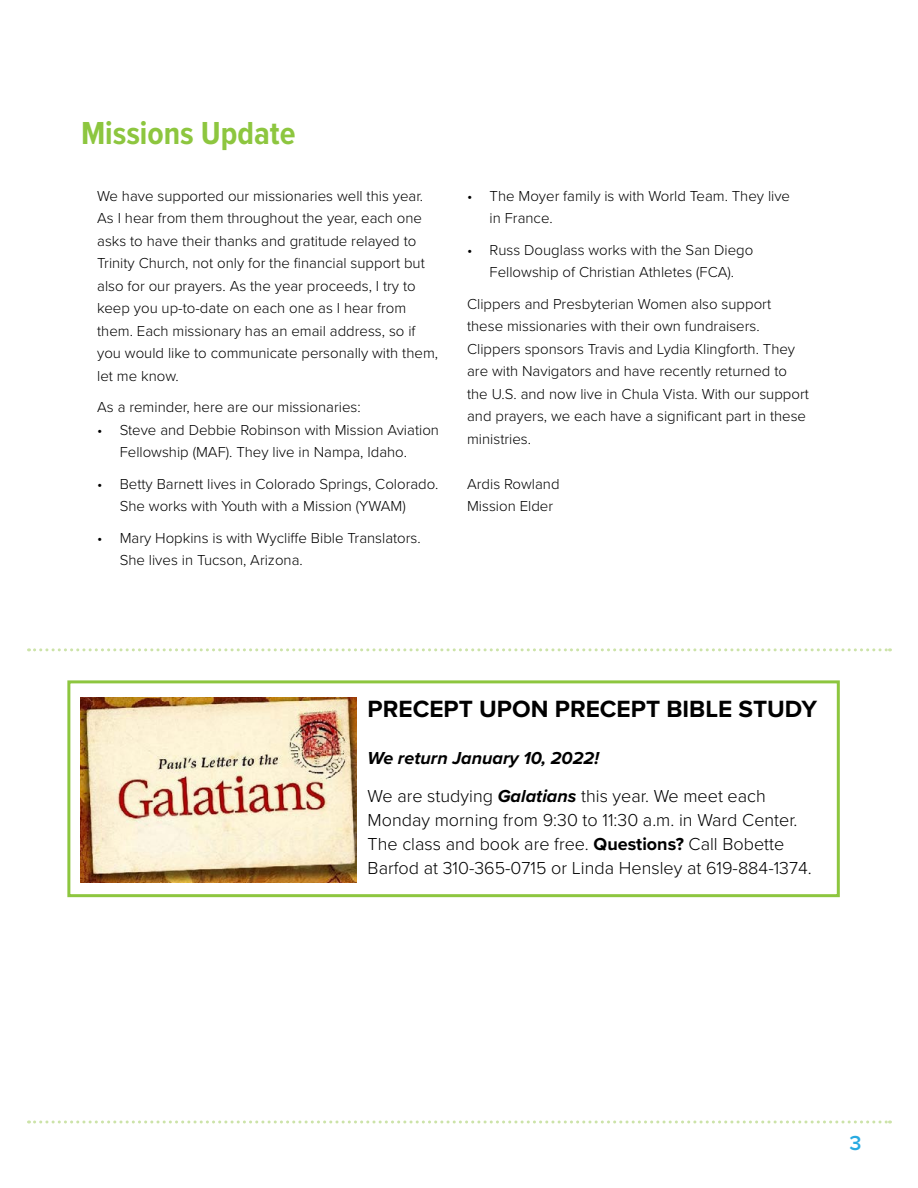
<style>
.page{position:relative;width:918px;height:1188px;background:#fff}
.page>*{position:absolute;margin:0;border:0;box-sizing:border-box;transform-origin:0 0}
.t1{font:700 33px "Proxima Nova Cond";color:#8dc63f}
.t2{font:700 24.3px "Proxima Nova";color:#000}
.t3{font:600 21px "Proxima Nova";color:#28aae1}
.t4{font:300 18px/24px "Proxima Nova";color:#000}
.t5{font:italic 700 18px/37.5px "Proxima Nova";color:#000}
.t6{font:300 15px/22.5px "Proxima Nova";color:#000}
.s1{font-weight:300;font-style:normal}
.s2{font-weight:700}
</style>
<div class="page">
<div style="left:67px;top:680px;width:773px;height:217px;border:3px solid #8dc63f"></div>
<svg style="left:35px;top:648px;width:856px;height:3px"></svg>
<svg style="left:35px;top:1120px;width:856px;height:4px"></svg>
<img style="left:80px;top:697px;width:277px;height:186px">
<h1 class="t1" style="left:81px;top:109px;width:216px">Missions Update</h1>
<p class="t6" style="left:97px;top:184px;width:342px">We have supported our missionaries well this year.<br>As I hear from them throughout the year, each one asks to have their thanks and gratitude relayed to Trinity Church, not only for the financial support but also for our prayers. As the year proceeds, I try to keep you up-to-date on each one as I hear from them. Each missionary has an email address, so if you would like to communicate personally with them, let me know.</p>
<p class="t6" style="left:97px;top:395px;width:265px">As a reminder, here are our missionaries:</p>
<p class="t6" style="left:120px;top:418px;width:321px;text-indent:-22px">• Steve and Debbie Robinson with Mission Aviation<br>Fellowship (MAF). They live in Nampa, Idaho.</p>
<p class="t6" style="left:120px;top:472px;width:320px;text-indent:-22px">• Betty Barnett lives in Colorado Springs, Colorado.<br>She works with Youth with a Mission (YWAM)</p>
<p class="t6" style="left:120px;top:526px;width:303px;text-indent:-22px">• Mary Hopkins is with Wycliffe Bible Translators.<br>She lives in Tucson, Arizona.</p>
<p class="t6" style="left:490px;top:184px;width:302px;text-indent:-22px">• The Moyer family is with World Team. They live in France.</p>
<p class="t6" style="left:467px;top:238px;width:288px;text-align:center">• Russ Douglass works with the San Diego<br>Fellowship of Christian Athletes (FCA).</p>
<p class="t6" style="left:467px;top:292px;width:343px">Clippers and Presbyterian Women also support these missionaries with their own fundraisers.<br>Clippers sponsors Travis and Lydia Klingforth. They are with Navigators and have recently returned to the U.S. and now live in Chula Vista. With our support and prayers, we each have a significant part in these ministries.</p>
<p class="t6" style="left:467px;top:472px;width:94px">Ardis Rowland<br>Mission Elder</p>
<h2 class="t2" style="left:368px;top:690px;width:451px">PRECEPT UPON PRECEPT BIBLE STUDY</h2>
<p class="t5" style="left:368px;top:739px;width:400px">We return January 10, 2022!<br><span class="s1">We are studying</span> Galatians <span class="s1">this year. We meet each</span></p>
<p class="t4" style="left:368px;top:807px;width:446px">Monday morning from 9:30 to 11:30 a.m. in Ward Center.<br>The class and book are free. <span class="s2">Questions?</span> Call Bobette<br>Barfod at 310-365-0715 or Linda Hensley at 619-884-1374.</p>
<h3 class="t3" style="left:850px;top:1127px;width:14px">3</h3>
</div>
